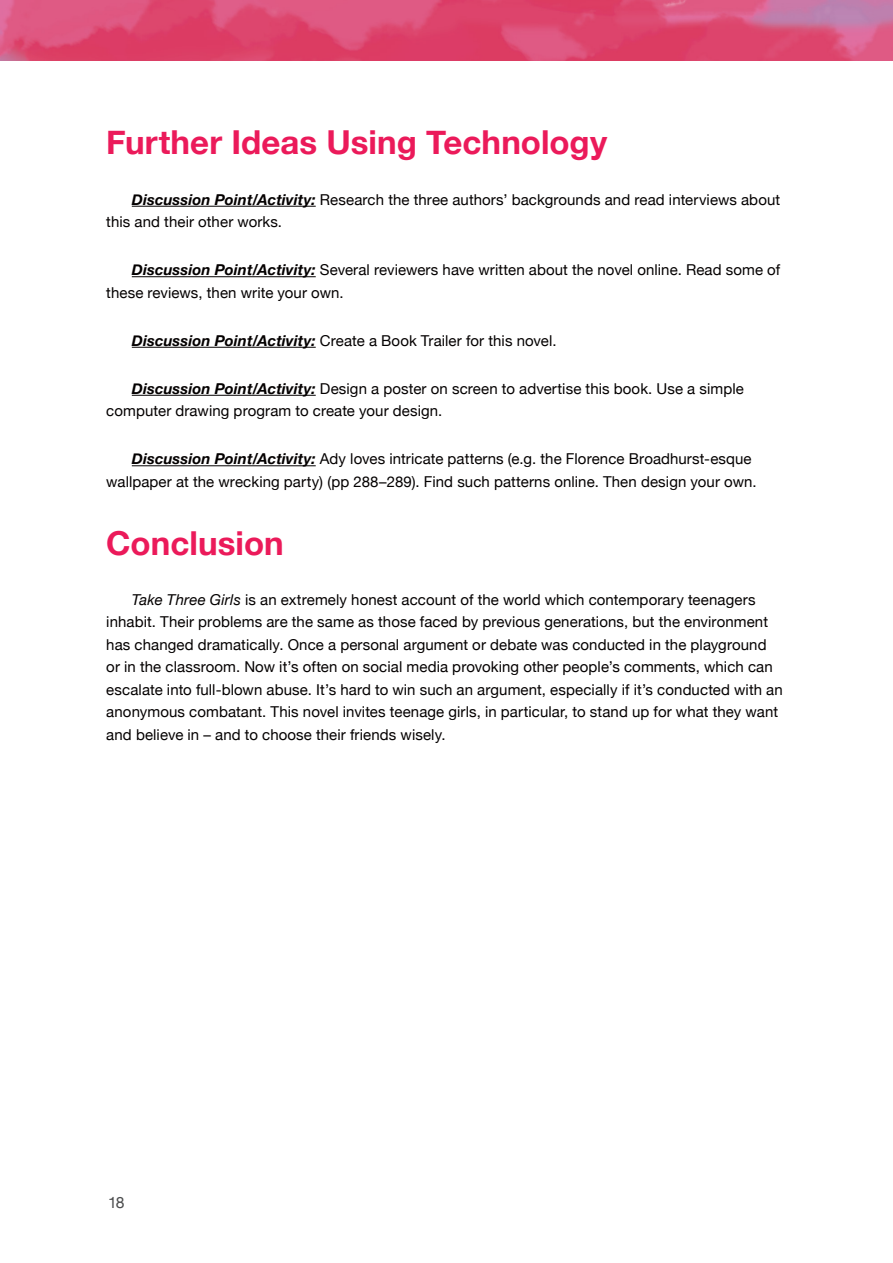
<style>
.page{position:relative;width:893px;height:1263px;background:#fff}
.page>*{position:absolute;margin:0;border:0;box-sizing:border-box;transform-origin:0 0}
.Numbers{font:700 33px "Helvetica Neue";color:#eb1a5a}
.t1{font:15.75px "Helvetica Neue";color:#4b4c4d}
.Indent_Body_Cont_Par{font:15px/22.5px "Helvetica Neue";letter-spacing:.005em;color:#040101}
.s1{font-weight:700;font-style:italic}
.s2{font-style:italic}
</style>
<div class="page">
<img style="left:0;top:0;width:893px;height:60px">
<hr style="left:132px;top:206px;width:184px;height:1px;background:#040101">
<hr style="left:132px;top:276px;width:184px;height:1px;background:#040101">
<hr style="left:132px;top:347px;width:184px;height:1px;background:#040101">
<hr style="left:132px;top:395px;width:184px;height:1px;background:#040101">
<hr style="left:132px;top:465px;width:184px;height:1px;background:#040101">
<p class="Numbers" style="left:106px;top:117px;width:502px">Further Ideas Using Technology</p>
<p class="Indent_Body_Cont_Par" style="left:106px;top:189px;width:675px;text-indent:26px"><span class="s1">Discussion Point/Activity:</span> Research the three authors’ backgrounds and read interviews about this and their other works.</p>
<p class="Indent_Body_Cont_Par" style="left:106px;top:259px;width:675px;text-indent:26px"><span class="s1">Discussion Point/Activity:</span> Several reviewers have written about the novel online. Read some of these reviews, then write your own.</p>
<p class="Indent_Body_Cont_Par" style="left:132px;top:330px;width:426px"><span class="s1">Discussion Point/Activity:</span> Create a Book Trailer for this novel.</p>
<p class="Indent_Body_Cont_Par" style="left:106px;top:378px;width:639px;text-indent:26px"><span class="s1">Discussion Point/Activity:</span> Design a poster on screen to advertise this book. Use a simple computer drawing program to create your design.</p>
<p class="Indent_Body_Cont_Par" style="left:106px;top:449px;width:652px;text-indent:26px"><span class="s1">Discussion Point/Activity:</span> Ady loves intricate patterns (e.g. the Florence Broadhurst-esque wallpaper at the wrecking party) (pp 288–289). Find such patterns online. Then design your own.</p>
<p class="Numbers" style="left:106px;top:517px;width:179px">Conclusion</p>
<p class="Indent_Body_Cont_Par" style="left:106px;top:589px;width:678px;text-indent:26px"><span class="s2">Take Three Girls</span> is an extremely honest account of the world which contemporary teenagers inhabit. Their problems are the same as those faced by previous generations, but the environment has changed dramatically. Once a personal argument or debate was conducted in the playground or in the classroom. Now it’s often on social media provoking other people’s comments, which can escalate into full-blown abuse. It’s hard to win such an argument, especially if it’s conducted with an anonymous combatant. This novel invites teenage girls, in particular, to stand up for what they want and believe in – and to choose their friends wisely.</p>
<p class="t1" style="left:108px;top:1191px;width:18px">18</p>
</div>
